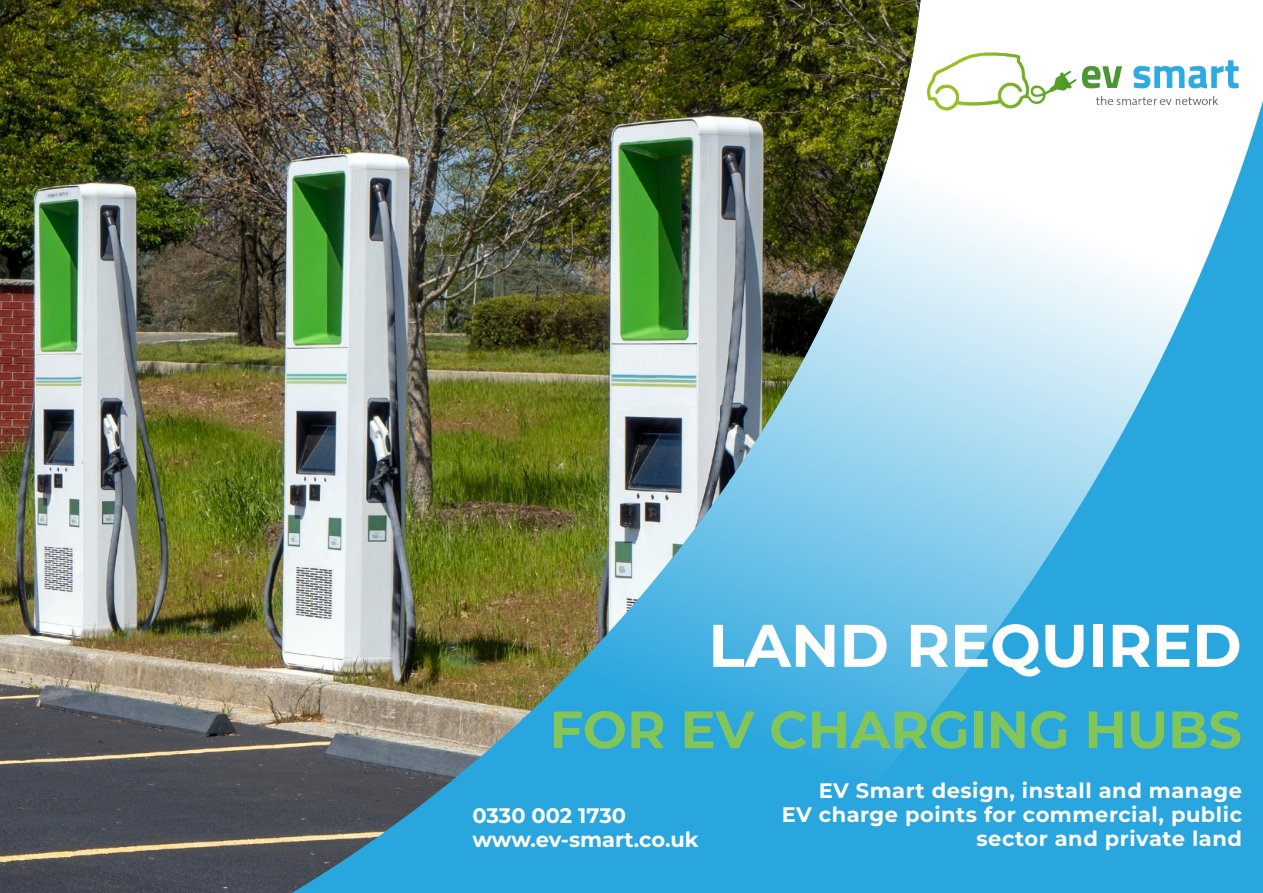
<style>
.page{position:relative;width:1263px;height:893px;background:#fff}
.page>*{position:absolute;margin:0;border:0;box-sizing:border-box;transform-origin:0 0}
.t1{font:700 60px "Montserrat";color:#fff}
.t2{font:700 52.5px "Montserrat";color:#82c559}
.Body_Text{font:700 21px/24px "Montserrat";letter-spacing:.025em;color:#fff;text-align:right}
.Body_Text-2{font:700 21px "Montserrat";color:#fff}
</style>
<div class="page">
<svg style="left:920px;top:0;width:343px;height:893px;fill:#29a6de"></svg>
<img style="left:0;top:0;width:920px;height:893px">
<img style="left:927px;top:53px;width:312px;height:58px">
<p class="t1" style="left:708px;top:602px;width:535px">LAND REQUIRED</p>
<p class="t2" style="left:549px;top:692px;width:694px">FOR EV CHARGING HUBS</p>
<p class="Body_Text-2" style="left:472px;top:800px;width:155px">0330 002 1730</p>
<p class="Body_Text-2" style="left:472px;top:824px;width:228px">www.ev-smart.co.uk</p>
<p class="Body_Text" style="left:782px;top:778px;width:462px">EV Smart design, install and manage<br>EV charge points for commercial, public sector and private land</p>
</div>
